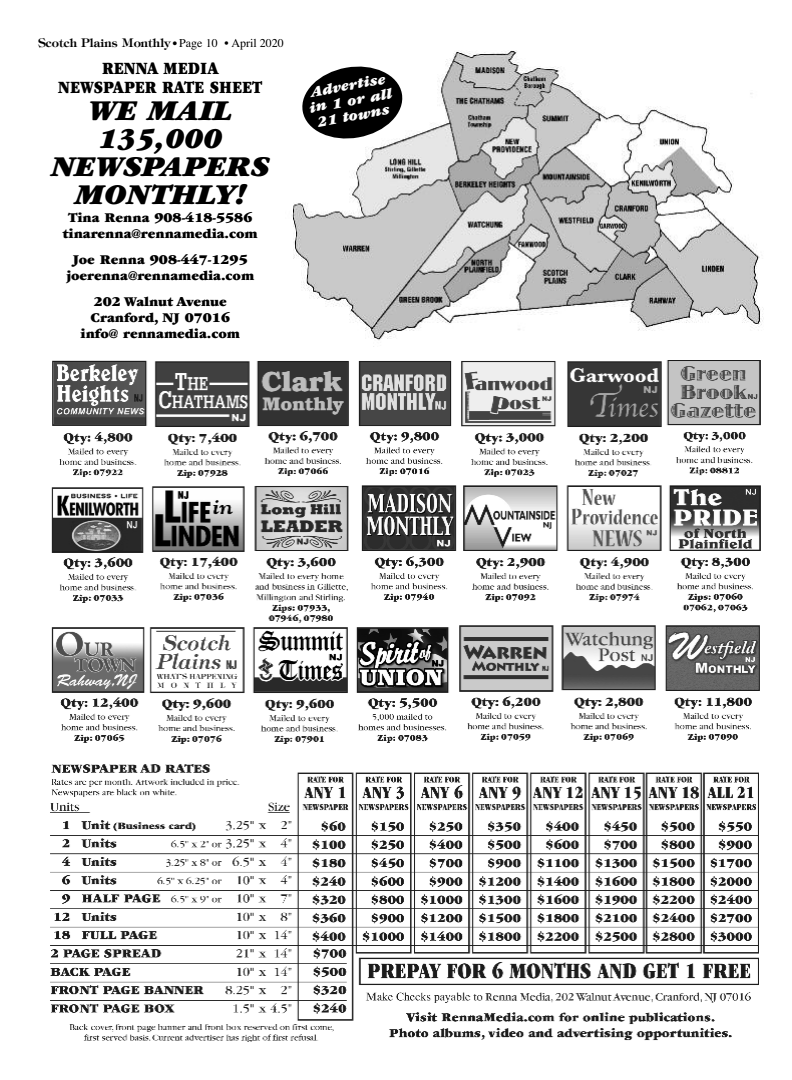
<style>
.page{position:relative;width:792px;height:1080px;background:#fff}
.page>*{position:absolute;margin:0;border:0;box-sizing:border-box;transform-origin:0 0}
.t1{font:italic 900 30px/28px "Garamond";color:#000;text-align:center}
.t2{font:900 18px/19px "Garamond";color:#000;text-align:center;scale:.83 1}
.t3{font:italic 900 15.5px/15.6px "Garamond";color:#fff;text-align:center}
.t4{font:900 14px/16px "Garamond";color:#000;text-align:center}
.t5{font:600 12px "Tiffany";color:#000}
.s1{font-family:"Futura";font-weight:700;font-stretch:condensed;font-size:10px}
.s2{font-family:"Times";font-weight:400}
</style>
<div class="page">
<img style="left:50px;top:361px;width:711px;height:681px">
<img style="left:292px;top:50px;width:472px;height:291px">
<svg style="left:299px;top:63px;width:106px;height:79px"></svg>
<p class="t5" style="left:38px;top:36px;width:247px">Scotch Plains Monthly <span class="s1">•</span> <span class="s2">Page 10 • April 2020</span></p>
<p class="t2" style="left:58px;top:60px;width:247px">RENNA MEDIA<br>NEWSPAPER RATE SHEET</p>
<h1 class="t1" style="left:51px;top:99px;width:220px">WE MAIL<br>135,000<br>NEWSPAPERS<br>MONTHLY!</h1>
<p class="t4" style="left:63px;top:211px;width:196px">Tina Renna 908-418-5586 tinarenna@rennamedia.com</p>
<p class="t4" style="left:66px;top:253px;width:189px">Joe Renna 908-447-1295 joerenna@rennamedia.com</p>
<p class="t4" style="left:81px;top:295px;width:161px">202 Walnut Avenue<br>Cranford, NJ 07016 info@ rennamedia.com</p>
<p class="t3" style="left:305px;top:86px;width:86px;rotate:-10deg">Advertise in 1 or all<br>21 towns</p>
</div>
